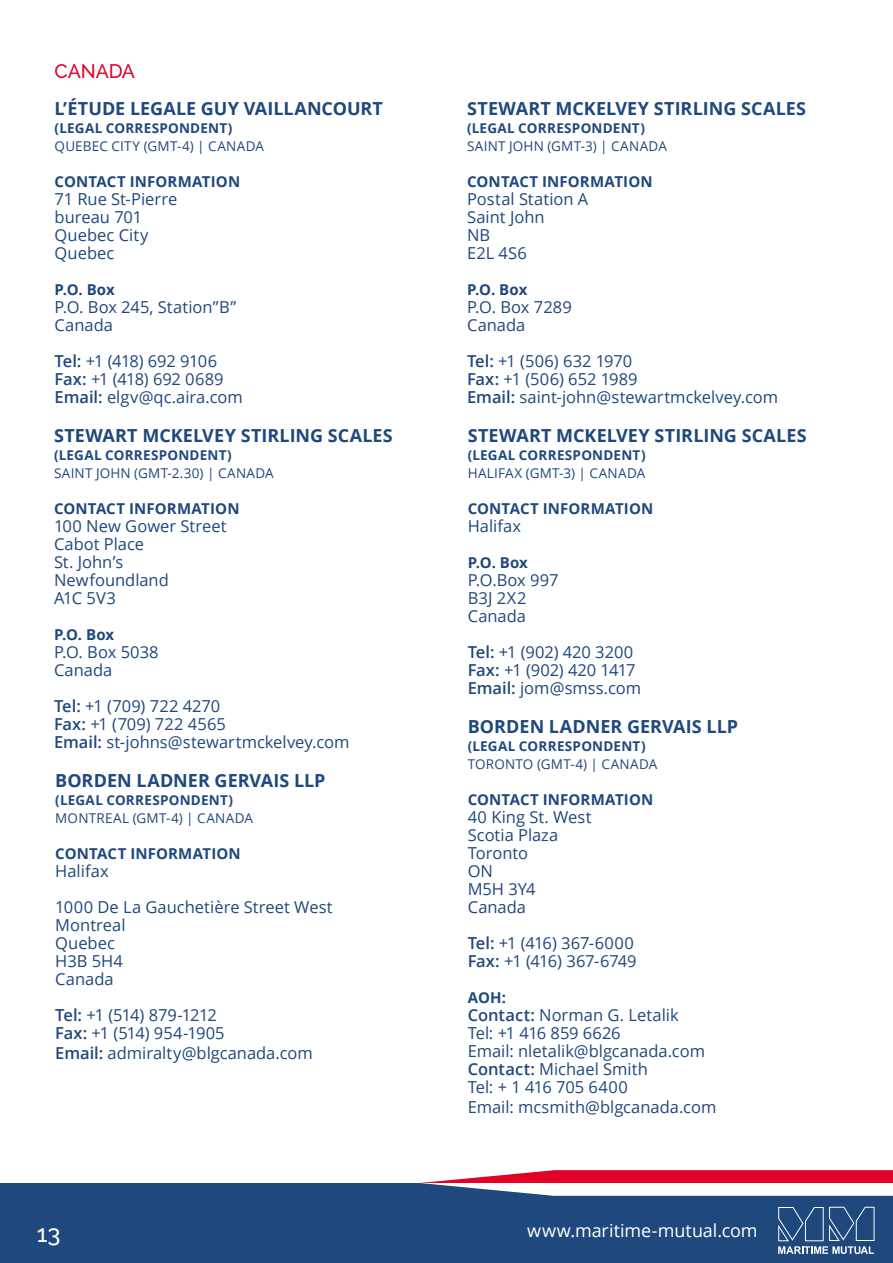
<style>
.page{position:relative;width:893px;height:1263px;background:#fff}
.page>*{position:absolute;margin:0;border:0;box-sizing:border-box;transform-origin:0 0}
.t1{font:500 24px "Raleway";color:#fff}
.body-copy{font:500 19.5px "Raleway";letter-spacing:-.01em;color:#e20029}
.body-copy-2{font:700 18px "Open Sans";letter-spacing:.005em;color:#1f487c}
.t2{font:18px "Open Sans";letter-spacing:-.005em;color:#fff}
.body-copy-3{font:16.5px "Open Sans";color:#1f487c}
.body-copy-4{font:16.5px "Open Sans";letter-spacing:-.055em;color:#1f487c}
.body-copy-5{font:700 15px "Open Sans";letter-spacing:.01em;color:#1f487c}
.body-copy-6{font:13.5px "Open Sans";letter-spacing:.02em;color:#1f487c}
.body-copy-7{font:700 13.5px "Open Sans";letter-spacing:.02em;color:#1f487c}
.s1{font-weight:600}
</style>
<div class="page">
<div style="left:0;top:1183px;width:893px;height:80px;background:#1f487c"></div>
<svg style="left:778px;top:1207px;width:96px;height:47px"></svg>
<svg style="left:420px;top:1170px;width:473px;height:26px;background:#e1849a"></svg>
<p class="body-copy" style="left:55px;top:60px;width:82px">CANADA</p>
<p class="body-copy-2" style="left:55px;top:96px;width:330px">L’ÉTUDE LEGALE GUY VAILLANCOURT</p>
<p class="body-copy-7" style="left:55px;top:119px;width:179px">(LEGAL CORRESPONDENT)</p>
<p class="body-copy-6" style="left:55px;top:137px;width:211px">QUEBEC CITY (GMT-4) | CANADA</p>
<p class="body-copy-5" style="left:55px;top:171px;width:187px">CONTACT INFORMATION</p>
<p class="body-copy-3" style="left:55px;top:188px;width:124px">71 Rue St-Pierre</p>
<p class="body-copy-3" style="left:55px;top:206px;width:89px">bureau 701</p>
<p class="body-copy-3" style="left:55px;top:224px;width:95px">Quebec City</p>
<p class="body-copy-3" style="left:55px;top:242px;width:61px">Quebec</p>
<p class="body-copy-5" style="left:55px;top:279px;width:62px">P.O. Box</p>
<p class="body-copy-3" style="left:55px;top:296px;width:183px">P.O. Box 245, Station”B”</p>
<p class="body-copy-3" style="left:55px;top:314px;width:60px">Canada</p>
<p class="body-copy-3" style="left:55px;top:350px;width:164px"><span class="s1">Tel:</span> +1 (418) 692 9106</p>
<p class="body-copy-3" style="left:55px;top:368px;width:171px"><span class="s1">Fax:</span> +1 (418) 692 0689</p>
<p class="body-copy-3" style="left:55px;top:386px;width:190px"><span class="s1">Email:</span> elgv@qc.aira.com</p>
<p class="body-copy-2" style="left:54px;top:423px;width:340px">STEWART MCKELVEY STIRLING SCALES</p>
<p class="body-copy-7" style="left:54px;top:446px;width:179px">(LEGAL CORRESPONDENT)</p>
<p class="body-copy-6" style="left:54px;top:464px;width:221px">SAINT JOHN (GMT-2.30) | CANADA</p>
<p class="body-copy-5" style="left:54px;top:498px;width:187px">CONTACT INFORMATION</p>
<p class="body-copy-3" style="left:54px;top:515px;width:174px">100 New Gower Street</p>
<p class="body-copy-3" style="left:54px;top:533px;width:92px">Cabot Place</p>
<p class="body-copy-3" style="left:54px;top:551px;width:71px">St. John’s</p>
<p class="body-copy-3" style="left:54px;top:569px;width:116px">Newfoundland</p>
<p class="body-copy-3" style="left:54px;top:587px;width:63px">A1C 5V3</p>
<p class="body-copy-5" style="left:54px;top:624px;width:62px">P.O. Box</p>
<p class="body-copy-3" style="left:54px;top:641px;width:106px">P.O. Box 5038</p>
<p class="body-copy-3" style="left:54px;top:659px;width:60px">Canada</p>
<p class="body-copy-3" style="left:54px;top:695px;width:168px"><span class="s1">Tel:</span> +1 (709) 722 4270</p>
<p class="body-copy-3" style="left:54px;top:713px;width:173px"><span class="s1">Fax:</span> +1 (709) 722 4565</p>
<p class="body-copy-3" style="left:54px;top:731px;width:297px"><span class="s1">Email:</span> st-johns@stewartmckelvey.com</p>
<p class="body-copy-2" style="left:55px;top:768px;width:272px">BORDEN LADNER GERVAIS LLP</p>
<p class="body-copy-7" style="left:55px;top:791px;width:179px">(LEGAL CORRESPONDENT)</p>
<p class="body-copy-6" style="left:55px;top:809px;width:199px">MONTREAL (GMT-4) | CANADA</p>
<p class="body-copy-5" style="left:55px;top:843px;width:187px">CONTACT INFORMATION</p>
<p class="body-copy-3" style="left:55px;top:860px;width:55px">Halifax</p>
<p class="body-copy-3" style="left:55px;top:896px;width:279px">1000 De La Gauchetière Street West</p>
<p class="body-copy-3" style="left:55px;top:914px;width:72px">Montreal</p>
<p class="body-copy-3" style="left:55px;top:932px;width:61px">Quebec</p>
<p class="body-copy-3" style="left:55px;top:950px;width:69px">H3B 5H4</p>
<p class="body-copy-3" style="left:55px;top:968px;width:60px">Canada</p>
<p class="body-copy-4" style="left:55px;top:1004px;width:163px"><span class="s1">Tel:</span> +1 (514) 879-1212</p>
<p class="body-copy-3" style="left:55px;top:1022px;width:171px"><span class="s1">Fax:</span> +1 (514) 954-1905</p>
<p class="body-copy-3" style="left:55px;top:1041px;width:259px"><span class="s1">Email:</span> admiralty@blgcanada.com</p>
<p class="body-copy-2" style="left:467px;top:96px;width:340px">STEWART MCKELVEY STIRLING SCALES</p>
<p class="body-copy-7" style="left:467px;top:119px;width:179px">(LEGAL CORRESPONDENT)</p>
<p class="body-copy-6" style="left:467px;top:137px;width:201px">SAINT JOHN (GMT-3) | CANADA</p>
<p class="body-copy-5" style="left:467px;top:171px;width:187px">CONTACT INFORMATION</p>
<p class="body-copy-3" style="left:467px;top:188px;width:123px">Postal Station A</p>
<p class="body-copy-3" style="left:467px;top:206px;width:79px">Saint John</p>
<p class="body-copy-3" style="left:467px;top:224px;width:25px">NB</p>
<p class="body-copy-3" style="left:467px;top:242px;width:61px">E2L 4S6</p>
<p class="body-copy-5" style="left:467px;top:279px;width:62px">P.O. Box</p>
<p class="body-copy-3" style="left:467px;top:296px;width:106px">P.O. Box 7289</p>
<p class="body-copy-3" style="left:467px;top:314px;width:60px">Canada</p>
<p class="body-copy-3" style="left:467px;top:350px;width:167px"><span class="s1">Tel:</span> +1 (506) 632 1970</p>
<p class="body-copy-3" style="left:467px;top:368px;width:172px"><span class="s1">Fax:</span> +1 (506) 652 1989</p>
<p class="body-copy-3" style="left:467px;top:386px;width:313px"><span class="s1">Email:</span> saint-john@stewartmckelvey.com</p>
<p class="body-copy-2" style="left:468px;top:423px;width:340px">STEWART MCKELVEY STIRLING SCALES</p>
<p class="body-copy-7" style="left:468px;top:446px;width:179px">(LEGAL CORRESPONDENT)</p>
<p class="body-copy-6" style="left:468px;top:464px;width:179px">HALIFAX (GMT-3) | CANADA</p>
<p class="body-copy-5" style="left:468px;top:498px;width:187px">CONTACT INFORMATION</p>
<p class="body-copy-3" style="left:468px;top:515px;width:55px">Halifax</p>
<p class="body-copy-5" style="left:468px;top:552px;width:62px">P.O. Box</p>
<p class="body-copy-3" style="left:468px;top:569px;width:92px">P.O.Box 997</p>
<p class="body-copy-3" style="left:468px;top:587px;width:60px">B3J 2X2</p>
<p class="body-copy-3" style="left:468px;top:605px;width:60px">Canada</p>
<p class="body-copy-3" style="left:468px;top:641px;width:167px"><span class="s1">Tel:</span> +1 (902) 420 3200</p>
<p class="body-copy-3" style="left:468px;top:659px;width:169px"><span class="s1">Fax:</span> +1 (902) 420 1417</p>
<p class="body-copy-3" style="left:468px;top:677px;width:175px"><span class="s1">Email:</span> jom@smss.com</p>
<p class="body-copy-2" style="left:468px;top:714px;width:272px">BORDEN LADNER GERVAIS LLP</p>
<p class="body-copy-7" style="left:468px;top:737px;width:179px">(LEGAL CORRESPONDENT)</p>
<p class="body-copy-6" style="left:468px;top:755px;width:191px">TORONTO (GMT-4) | CANADA</p>
<p class="body-copy-5" style="left:468px;top:789px;width:187px">CONTACT INFORMATION</p>
<p class="body-copy-3" style="left:468px;top:806px;width:125px">40 King St. West</p>
<p class="body-copy-3" style="left:468px;top:824px;width:92px">Scotia Plaza</p>
<p class="body-copy-3" style="left:468px;top:842px;width:62px">Toronto</p>
<p class="body-copy-3" style="left:468px;top:860px;width:27px">ON</p>
<p class="body-copy-3" style="left:468px;top:878px;width:69px">M5H 3Y4</p>
<p class="body-copy-3" style="left:468px;top:896px;width:60px">Canada</p>
<p class="body-copy-3" style="left:468px;top:932px;width:168px"><span class="s1">Tel:</span> +1 (416) 367-6000</p>
<p class="body-copy-3" style="left:468px;top:950px;width:170px"><span class="s1">Fax:</span> +1 (416) 367-6749</p>
<p class="body-copy-5" style="left:468px;top:987px;width:40px">AOH:</p>
<p class="body-copy-3" style="left:468px;top:1004px;width:212px"><span class="s1">Contact:</span> Norman G. Letalik</p>
<p class="body-copy-3" style="left:468px;top:1022px;width:154px">Tel: +1 416 859 6626</p>
<p class="body-copy-3" style="left:468px;top:1040px;width:239px">Email: nletalik@blgcanada.com</p>
<p class="body-copy-3" style="left:468px;top:1058px;width:182px"><span class="s1">Contact:</span> Michael Smith</p>
<p class="body-copy-3" style="left:468px;top:1076px;width:161px">Tel: + 1 416 705 6400</p>
<p class="body-copy-3" style="left:468px;top:1095px;width:250px">Email: mcsmith@blgcanada.com</p>
<h1 class="t1" style="left:37px;top:1220px;width:25px">13</h1>
<p class="t2" style="left:527px;top:1218px;width:232px">www.maritime-mutual.com</p>
</div>
